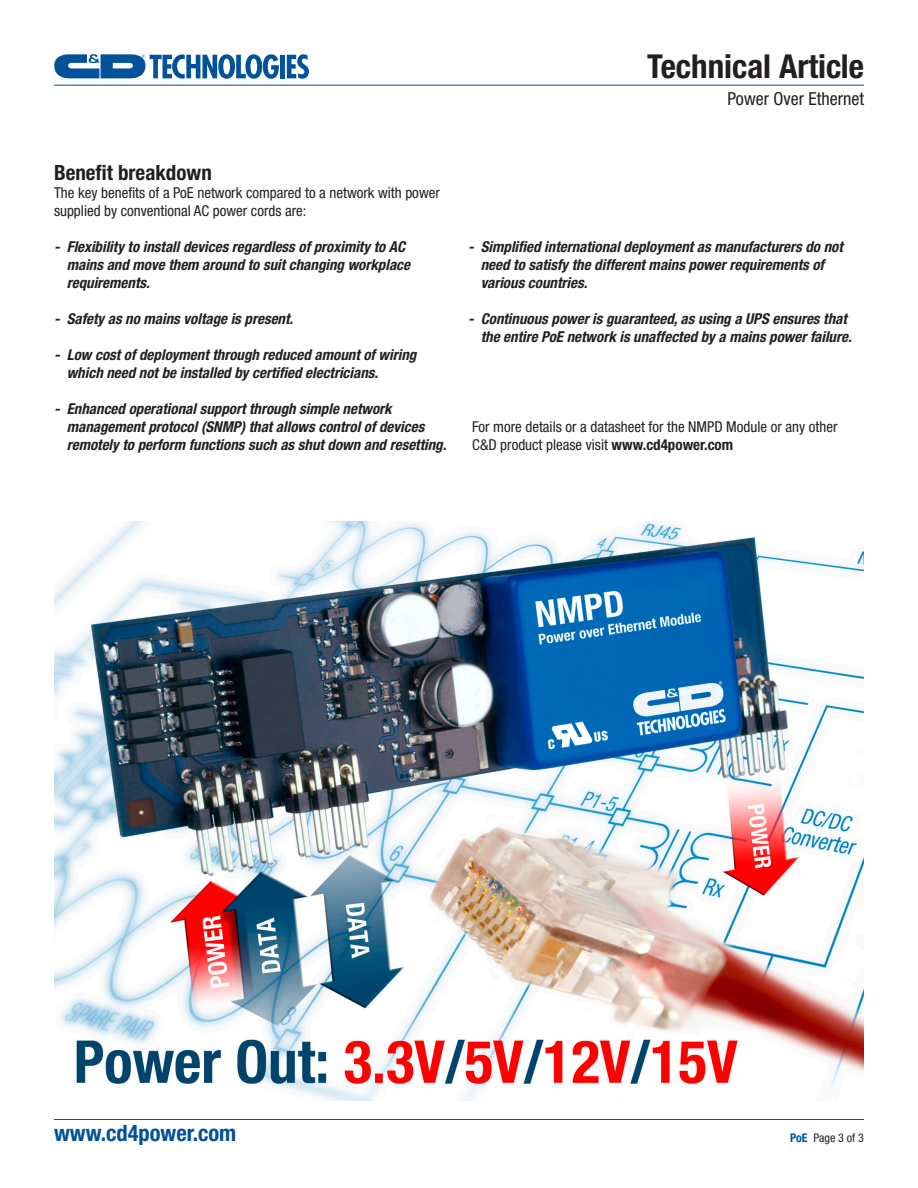
<style>
.page{position:relative;width:918px;height:1188px;background:#fff}
.page>*{position:absolute;margin:0;border:0;box-sizing:border-box;transform-origin:0 0}
.t1{font:700 condensed 33px "Helvetica Neue LT Std";color:#231f20}
.t2{font:700 condensed 22.5px "Helvetica Neue LT Std";color:#01519b}
.t3{font:700 condensed 21px "Helvetica Neue LT Std";color:#231f20}
.t4{font:condensed 18px "Helvetica Neue LT Std";color:#231f20}
.t5{font:italic 700 condensed 15px/18px "Helvetica Neue LT Std";color:#231f20}
.t6{font:condensed 15px/18px "Helvetica Neue LT Std";color:#231f20}
.t7{font:condensed 12px "Helvetica Neue LT Std";color:#231f20}
.s1{font-weight:700}
.s2{font-weight:700;color:#01529b}
</style>
<div class="page">
<div style="left:280px;top:55px;width:5px;height:23px;background:#01519b"></div>
<svg style="left:287px;top:54px;width:22px;height:25px"></svg>
<svg style="left:54px;top:54px;width:225px;height:25px"></svg>
<hr style="left:54px;top:85px;width:810px;height:1px;background:#01519b">
<hr style="left:54px;top:1119px;width:810px;height:1px;background:#01529b">
<img style="left:54px;top:522px;width:810px;height:578px">
<h1 class="t1" style="left:647px;top:46px;width:218px">Technical Article</h1>
<p class="t4" style="left:728px;top:88px;width:138px">Power Over Ethernet</p>
<p class="t3" style="left:54px;top:160px;width:159px">Benefit breakdown</p>
<p class="t6" style="left:54px;top:184px;width:387px">The key benefits of a PoE network compared to a network with power supplied by conventional AC power cords are:</p>
<p class="t5" style="left:67px;top:238px;width:345px;text-indent:-13px">- Flexibility to install devices regardless of proximity to AC mains and move them around to suit changing workplace requirements.</p>
<p class="t5" style="left:54px;top:310px;width:241px">- Safety as no mains voltage is present.</p>
<p class="t5" style="left:67px;top:346px;width:351px;text-indent:-13px">- Low cost of deployment through reduced amount of wiring which need not be installed by certified electricians.</p>
<p class="t5" style="left:67px;top:400px;width:381px;text-indent:-13px">- Enhanced operational support through simple network management protocol (SNMP) that allows control of devices remotely to perform functions such as shut down and resetting.</p>
<p class="t5" style="left:481px;top:238px;width:364px;text-indent:-13px">- Simplified international deployment as manufacturers do not need to satisfy the different mains power requirements of various countries.</p>
<p class="t5" style="left:481px;top:310px;width:372px;text-indent:-13px">- Continuous power is guaranteed, as using a UPS ensures that the entire PoE network is unaffected by a mains power failure.</p>
<p class="t6" style="left:472px;top:418px;width:367px">For more details or a datasheet for the NMPD Module or any other<br>C&amp;D product please visit <span class="s1">www.cd4power.com</span></p>
<h2 class="t2" style="left:54px;top:1119px;width:184px">www.cd4power.com</h2>
<p class="t7" style="left:790px;top:1131px;width:75px"><span class="s2">PoE</span> Page of 3</p>
</div>
